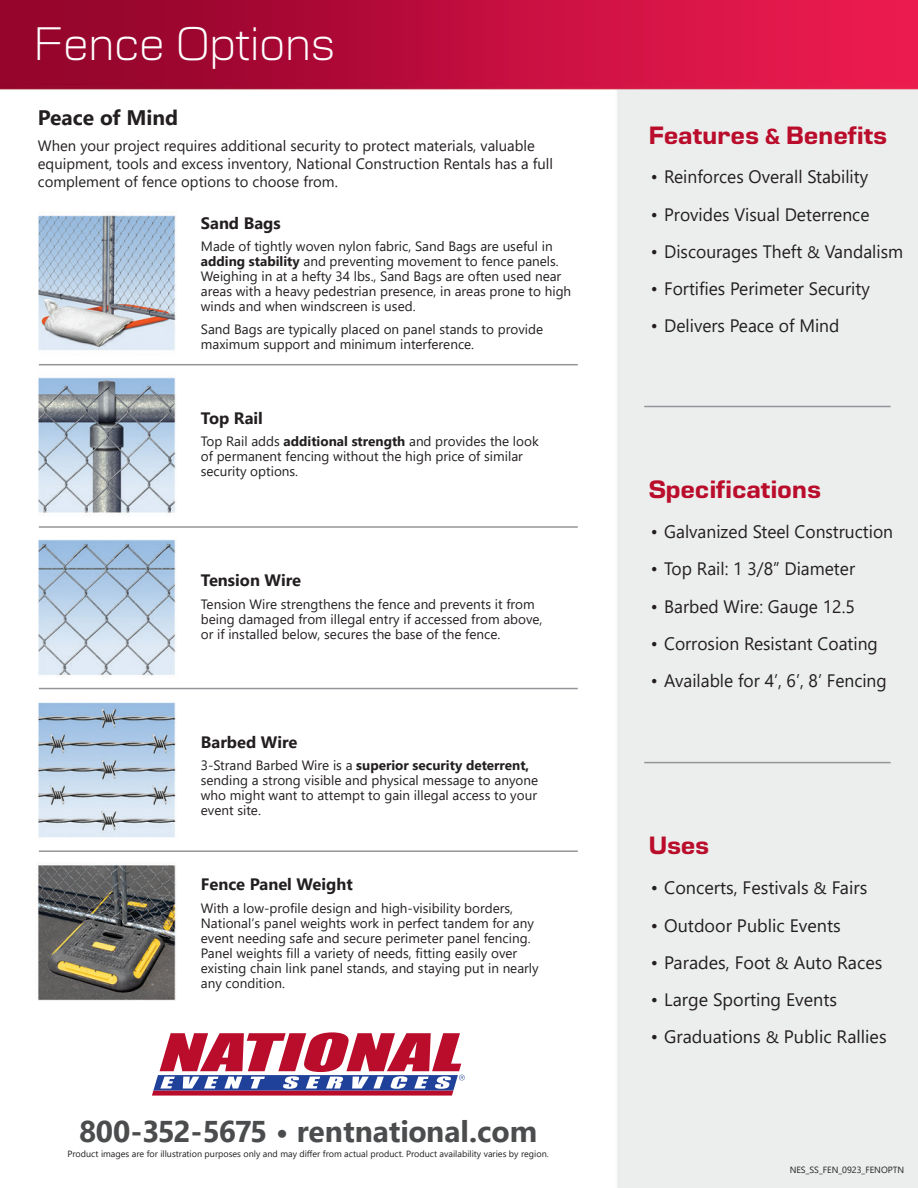
<style>
.page{position:relative;width:918px;height:1188px;background:#fff}
.page>*{position:absolute;margin:0;border:0;box-sizing:border-box;transform-origin:0 0}
.t1{font:300 45px "Moire";color:#fff}
.t2{font:700 30px "Segoe UI";color:#4b4c4d}
.t3{font:700 24px "Moire";letter-spacing:-.01em;color:#ba0d2b}
.t4{font:700 21px "Segoe UI";color:#231f20}
.t5{font:18px "Segoe UI";color:#231f20}
.t6{font:700 16.5px "Segoe UI";color:#231f20}
.t7{font:15px/18px "Segoe UI";color:#231f20}
.t8{font:13.5px/15px "Segoe UI";color:#231f20}
.t9{font:9px "Segoe UI";color:#231f20}
.s1{font-weight:700}
.s2{font-size:21px}
.s3{font-size:16.5px}
</style>
<div class="page">
<img style="left:0;top:0;width:918px;height:1188px">
<svg style="left:152px;top:1032px;width:313px;height:64px"></svg>
<hr style="left:644px;top:406px;width:247px;height:1px;background:#939598">
<hr style="left:644px;top:762px;width:247px;height:1px;background:#939598">
<hr style="left:39px;top:364px;width:539px;height:1px;background:#939598">
<hr style="left:39px;top:526px;width:539px;height:2px;background:#939598">
<hr style="left:39px;top:688px;width:539px;height:1px;background:#939598">
<hr style="left:39px;top:850px;width:539px;height:2px;background:#939598">
<p class="t1" style="left:34px;top:18px;width:303px">Fence Options</p>
<p class="t4" style="left:38px;top:98px;width:142px">Peace of Mind</p>
<p class="t7" style="left:38px;top:135px;width:517px">When your project requires additional security to protect materials, valuable equipment, tools and excess inventory, National Construction Rentals has a full complement of fence options to choose from.</p>
<p class="t6" style="left:201px;top:207px;width:81px">Sand Bags</p>
<p class="t8" style="left:201px;top:238px;width:372px">Made of tightly woven nylon fabric, Sand Bags are useful in <span class="s1">adding stability</span> and preventing movement to fence panels.<br>Weighing in at a hefty 34 lbs., Sand Bags are often used near areas with a heavy pedestrian presence, in areas prone to high winds and when windscreen is used.</p>
<p class="t8" style="left:201px;top:320px;width:344px">Sand Bags are typically placed on panel stands to provide maximum support and minimum interference.</p>
<p class="t6" style="left:201px;top:402px;width:64px">Top Rail</p>
<p class="t8" style="left:201px;top:433px;width:339px">Top Rail adds <span class="s1">additional strength</span> and provides the look of permanent fencing without the high price of similar security options.</p>
<p class="t6" style="left:201px;top:565px;width:102px">Tension Wire</p>
<p class="t8" style="left:201px;top:595px;width:343px">Tension Wire strengthens the fence and prevents it from being damaged from illegal entry if accessed from above, or if installed below, secures the base of the fence.</p>
<p class="t6" style="left:201px;top:726px;width:98px">Barbed Wire</p>
<p class="t8" style="left:201px;top:757px;width:339px">3-Strand Barbed Wire is a <span class="s1">superior security deterrent, </span>sending a strong visible and physical message to anyone who might want to attempt to gain illegal access to your event site.</p>
<p class="t6" style="left:201px;top:869px;width:153px">Fence Panel Weight</p>
<p class="t8" style="left:201px;top:899px;width:339px">With a low-profile design and high-visibility borders, National’s panel weights work in perfect tandem for any event needing safe and secure perimeter panel fencing.<br>Panel weights fill a variety of needs, fitting easily over existing chain link panel stands, and staying put in nearly any condition.</p>
<p class="t2" style="left:79px;top:1103px;width:460px">800-352-5675 • rentnational.com</p>
<p class="t9" style="left:67px;top:1146px;width:483px">Product images are for illustration purposes only and may differ from actual product. Product availability varies by region.</p>
<p class="t3" style="left:649px;top:121px;width:240px">Features <span class="s2">&amp;</span> Benefits</p>
<p class="t5" style="left:651px;top:160px;width:219px">• Reinforces Overall Stability</p>
<p class="t5" style="left:651px;top:197px;width:220px">• Provides Visual Deterrence</p>
<p class="t5" style="left:651px;top:235px;width:254px">• Discourages Theft <span class="s3">&amp;</span> Vandalism</p>
<p class="t5" style="left:651px;top:272px;width:221px">• Fortifies Perimeter Security</p>
<p class="t5" style="left:651px;top:309px;width:190px">• Delivers Peace of Mind</p>
<p class="t3" style="left:649px;top:476px;width:174px">Specifications</p>
<p class="t5" style="left:651px;top:515px;width:244px">• Galvanized Steel Construction</p>
<p class="t5" style="left:651px;top:552px;width:206px">• Top Rail: 1 3/8” Diameter</p>
<p class="t5" style="left:651px;top:589px;width:206px">• Barbed Wire: Gauge 12.5</p>
<p class="t5" style="left:651px;top:626px;width:229px">• Corrosion Resistant Coating</p>
<p class="t5" style="left:651px;top:664px;width:238px">• Available for 4’, 6’, 8’ Fencing</p>
<p class="t3" style="left:649px;top:832px;width:62px">Uses</p>
<p class="t5" style="left:651px;top:871px;width:218px">• Concerts, Festivals <span class="s3">&amp;</span> Fairs</p>
<p class="t5" style="left:651px;top:908px;width:192px">• Outdoor Public Events</p>
<p class="t5" style="left:651px;top:945px;width:233px">• Parades, Foot <span class="s3">&amp;</span> Auto Races</p>
<p class="t5" style="left:651px;top:983px;width:188px">• Large Sporting Events</p>
<p class="t5" style="left:651px;top:1020px;width:237px">• Graduations <span class="s3">&amp;</span> Public Rallies</p>
<p class="t9" style="left:790px;top:1161px;width:116px">NES_SS_FEN_0923_FENOPTN</p>
</div>
